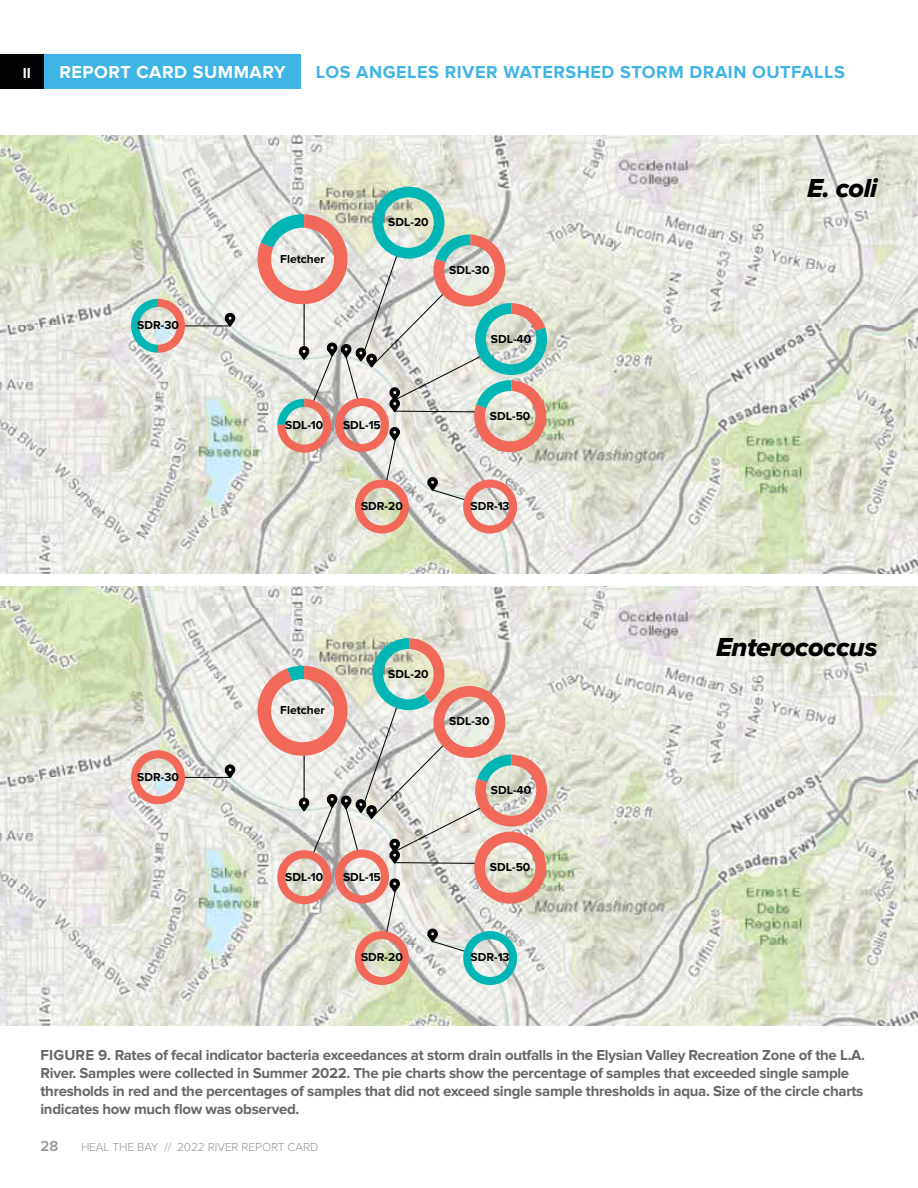
<style>
.page{position:relative;width:918px;height:1188px;background:#fff}
.page>*{position:absolute;margin:0;border:0;box-sizing:border-box;transform-origin:0 0}
.t1{font:27px "Proxima Nova Extrabld It";letter-spacing:-.02em;color:#000}
.t2{font:700 18px "Proxima Nova";letter-spacing:.03em;color:#40b4e5}
.t3{font:700 18px "Proxima Nova";letter-spacing:.03em;color:#fff}
.t4{font:700 15px/18px "Proxima Nova";letter-spacing:-.02em;color:#666767}
.t5{font:600 15px "Proxima Nova";color:#939598}
.t6{font:700 15px "Proxima Nova";color:#fff}
.t7{font:700 12px "Proxima Nova";color:#000}
.t8{font:300 12px "Proxima Nova";letter-spacing:-.01em;color:#939598}
</style>
<div class="page">
<img style="left:0;top:135px;width:918px;height:439px">
<hr style="left:181px;top:326px;width:49px;height:1px;background:#000">
<svg style="left:225px;top:313px;width:10px;height:14px"></svg>
<svg style="left:131px;top:299px;width:54px;height:54px;background:#b7c2bc"></svg>
<svg style="left:258px;top:187px;width:289px;height:347px;background:#d2cec5"></svg>
<img style="left:0;top:586px;width:918px;height:439px">
<hr style="left:181px;top:777px;width:49px;height:1px;background:#000">
<svg style="left:225px;top:765px;width:10px;height:13px"></svg>
<svg style="left:131px;top:750px;width:54px;height:54px;background:#e7b2a9"></svg>
<svg style="left:258px;top:638px;width:289px;height:347px;background:#d8ccc3"></svg>
<div style="left:0;top:54px;width:44px;height:34px;background:#030303"></div>
<div style="left:44px;top:54px;width:257px;height:34px;background:#40b4e5"></div>
<p class="t6" style="left:23px;top:65px;width:10px">II</p>
<p class="t3" style="left:59px;top:62px;width:228px">REPORT CARD SUMMARY</p>
<p class="t2" style="left:316px;top:62px;width:530px">LOS ANGELES RIVER WATERSHED STORM DRAIN OUTFALLS</p>
<p class="t7" style="left:137px;top:318px;width:43px">SDR-30</p>
<p class="t7" style="left:137px;top:770px;width:43px">SDR-30</p>
<p class="t7" style="left:280px;top:252px;width:46px">Fletcher</p>
<p class="t7" style="left:388px;top:215px;width:42px">SDL-20</p>
<p class="t7" style="left:449px;top:263px;width:42px">SDL-30</p>
<p class="t7" style="left:491px;top:332px;width:42px">SDL-40</p>
<p class="t7" style="left:285px;top:418px;width:40px">SDL-10</p>
<p class="t7" style="left:343px;top:418px;width:39px">SDL-15</p>
<p class="t7" style="left:490px;top:409px;width:42px">SDL-50</p>
<p class="t7" style="left:361px;top:499px;width:43px">SDR-20</p>
<p class="t7" style="left:471px;top:499px;width:41px">SDR-13</p>
<p class="t7" style="left:280px;top:703px;width:46px">Fletcher</p>
<p class="t7" style="left:388px;top:667px;width:42px">SDL-20</p>
<p class="t7" style="left:449px;top:714px;width:42px">SDL-30</p>
<p class="t7" style="left:491px;top:783px;width:42px">SDL-40</p>
<p class="t7" style="left:285px;top:870px;width:40px">SDL-10</p>
<p class="t7" style="left:343px;top:870px;width:39px">SDL-15</p>
<p class="t7" style="left:490px;top:861px;width:42px">SDL-50</p>
<p class="t7" style="left:361px;top:950px;width:43px">SDR-20</p>
<p class="t7" style="left:471px;top:950px;width:41px">SDR-13</p>
<h1 class="t1" style="left:807px;top:172px;width:72px">E. coli</h1>
<h1 class="t1" style="left:716px;top:631px;width:163px">Enterococcus</h1>
<p class="t4" style="left:40px;top:1046px;width:826px">FIGURE 9. Rates of fecal indicator bacteria exceedances at storm drain outfalls in the Elysian Valley Recreation Zone of the L.A.<br>River. Samples were collected in Summer 2022. The pie charts show the percentage of samples that exceeded single sample thresholds in red and the percentages of samples that did not exceed single sample thresholds in aqua. Size of the circle charts indicates how much flow was observed.</p>
<p class="t5" style="left:40px;top:1138px;width:19px">28</p>
<p class="t8" style="left:81px;top:1140px;width:239px">HEAL THE BAY // 2022 RIVER REPORT CARD</p>
</div>
